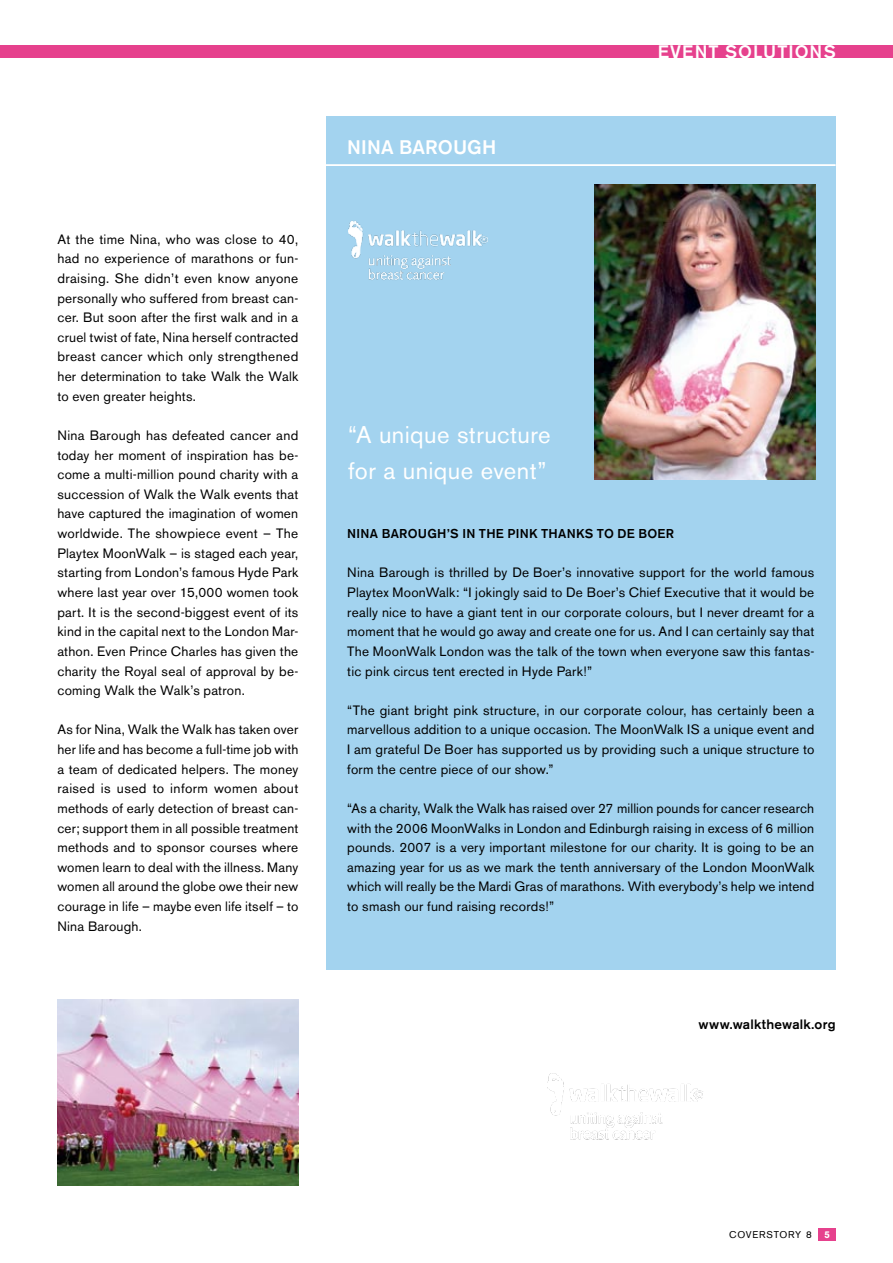
<style>
.page{position:relative;width:893px;height:1263px;background:#fff}
.page>*{position:absolute;margin:0;border:0;box-sizing:border-box;transform-origin:0 0}
.t1{font:24px/36px "Akzidenz Grotesk BQ";letter-spacing:.015em;color:#fff}
.t2{font:500 19.5px "Akzidenz Grotesk BQ";letter-spacing:.005em;color:#fff}
.t3{font:500 18px "Akzidenz Grotesk BQ";letter-spacing:.06em;color:#fff}
.t4{font:13.5px/19.6px "Akzidenz Grotesk BQ";letter-spacing:.02em;color:#000;text-align:justify}
.t5{font:500 13.5px "Akzidenz Grotesk BQ";letter-spacing:.025em;color:#000}
.t6{font:500 12.75px "Akzidenz Grotesk BQ";letter-spacing:.025em;color:#000}
.t7{font:9.75px "Akzidenz Grotesk BQ";color:#000}
</style>
<div class="page">
<div style="left:0;top:45px;width:893px;height:12px;background:#e6418d"></div>
<div style="left:819px;top:1228px;width:17px;height:13px;background:#e6418d"></div>
<div style="left:326px;top:117px;width:510px;height:853px;background:#a3d3ef"></div>
<hr style="left:326px;top:164px;width:510px;height:2px;background:#fff">
<img style="left:57px;top:1000px;width:241px;height:186px">
<img style="left:595px;top:185px;width:220px;height:294px">
<img style="left:547px;top:1073px;width:156px;height:67px">
<img style="left:348px;top:221px;width:139px;height:59px">
<p class="t4" style="left:57px;top:229px;width:242px">At the time Nina, who was close to 40, had no experience of marathons or fun&shy;draising. She didn’t even know anyone personally who suffered from breast can&shy;cer. But soon after the first walk and in a cruel twist of fate, Nina herself contracted breast cancer which only strengthened her determination to take Walk the Walk to even greater heights.</p>
<p class="t4" style="left:57px;top:425px;width:242px">Nina Barough has defeated cancer and today her moment of inspiration has be&shy;come a multi-million pound charity with a succession of Walk the Walk events that have captured the imagination of women worldwide. The showpiece event – The Playtex MoonWalk – is staged each year, starting from London’s famous Hyde Park where last year over 15,000 women took part. It is the second-biggest event of its kind in the capital next to the London Mar&shy;athon. Even Prince Charles has given the charity the Royal seal of approval by be&shy;coming Walk the Walk’s patron.</p>
<p class="t4" style="left:57px;top:720px;width:242px">As for Nina, Walk the Walk has taken over her life and has become a full-time job with a team of dedicated helpers. The money raised is used to inform women about methods of early detection of breast can&shy;cer; support them in all possible treatment methods and to sponsor courses where women learn to deal with the illness. Many women all around the globe owe their new courage in life – maybe even life itself – to Nina Barough.</p>
<h2 class="t2" style="left:347px;top:135px;width:151px">N INA BAROUGH</h2>
<h1 class="t1" style="left:348px;top:417px;width:204px">“A unique structure for a unique event”</h1>
<h3 class="t3" style="left:658px;top:41px;width:180px">EVENT SOLUTIONS</h3>
<p class="t6" style="left:347px;top:526px;width:328px">N INA BAROUGH’S IN THE PINK THANKS TO DE BOER</p>
<p class="t4" style="left:347px;top:563px;width:469px">Nina Barough is thrilled by De Boer’s innovative support for the world famous Playtex MoonWalk: “I jokingly said to De Boer’s Chief Executive that it would be really nice to have a giant tent in our corporate colours, but I never dreamt for a moment that he would go away and create one for us. And I can certainly say that The MoonWalk London was the talk of the town when everyone saw this fantas&shy;tic pink circus tent erected in Hyde Park!”</p>
<p class="t4" style="left:347px;top:700px;width:469px">“The giant bright pink structure, in our corporate colour, has certainly been a marvellous addition to a unique occasion. The MoonWalk IS a unique event and I am grateful De Boer has supported us by providing such a unique structure to form the centre piece of our show.”</p>
<p class="t4" style="left:347px;top:798px;width:469px">“As a charity, Walk the Walk has raised over 27 million pounds for cancer research with the 2006 MoonWalks in London and Edinburgh raising in excess of 6 million pounds. 2007 is a very important milestone for our charity. It is going to be an amazing year for us as we mark the tenth anniversary of the London MoonWalk which will really be the Mardi Gras of marathons. With everybody’s help we intend to smash our fund raising records!”</p>
<p class="t5" style="left:699px;top:1016px;width:138px">WWW.WALKTHEWALK.ORG</p>
<p class="t7" style="left:729px;top:1229px;width:17px">COVER</p>
<p class="t7" style="left:766px;top:1229px;width:16px">STORY</p>
<p class="t7" style="left:806px;top:1229px;width:7px">8</p>
</div>
